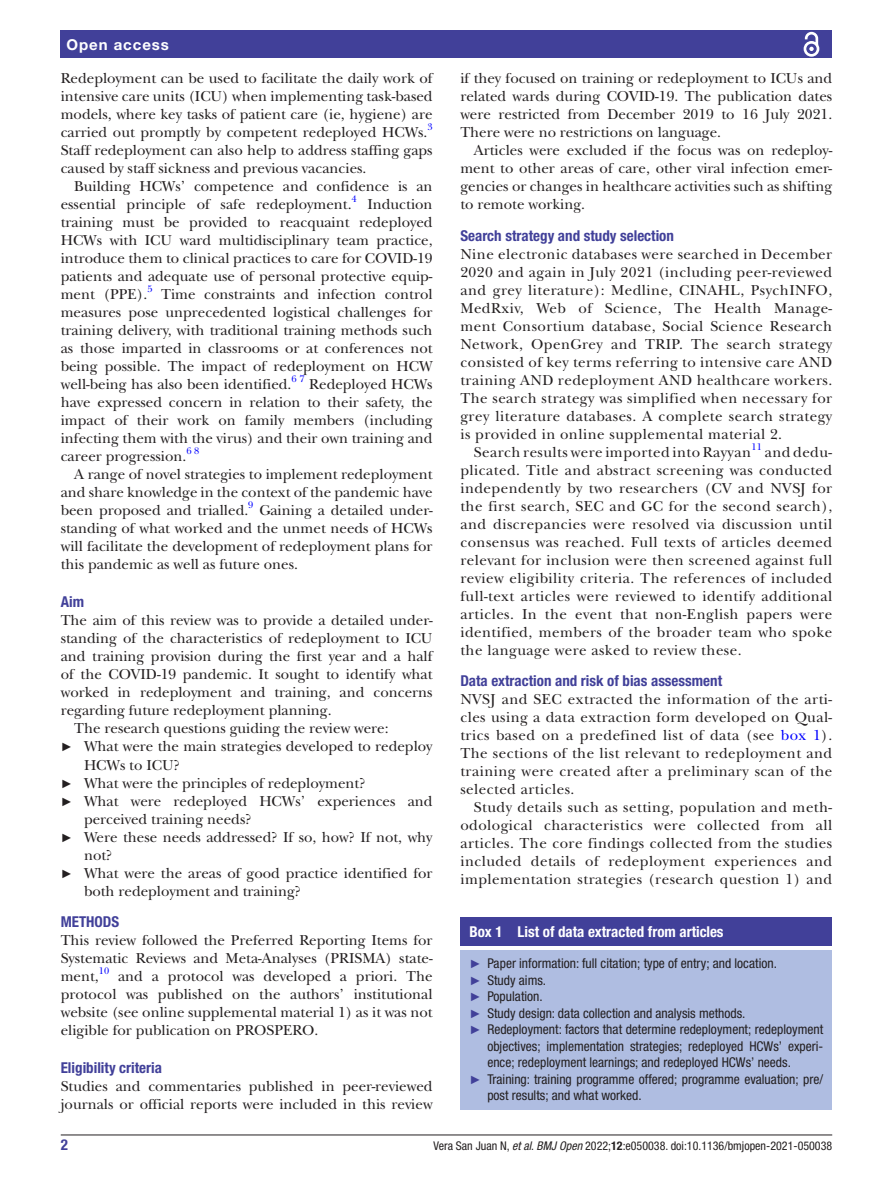
<style>
.page{position:relative;width:893px;height:1191px;background:#fff}
.page>*{position:absolute;margin:0;border:0;box-sizing:border-box;transform-origin:0 0}
.t1{font:15px/18px "New Baskerville";color:#231f20;text-align:justify}
.t2{font:15px "New Baskerville";letter-spacing:.03em;color:#231f20}
.t3{font:700 condensed 15px "Helvetica Neue LT Std";color:#414099}
.t4{font:700 condensed 15px "Helvetica Neue LT Std";color:#fff}
.t5{font:700 15px "Helvetica Neue LT Std";letter-spacing:.065em;color:#fff}
.t6{font:condensed 13.5px "Helvetica Neue LT Std";color:#231f20}
.t7{font:condensed 12px "Helvetica Neue LT Std";color:#231f20}
.t8{font:9.9px "New Baskerville";color:#00f}
.s1{font-family:"Arial";font-size:12px}
.s2{color:#00f}
.s3{font-family:"Arial";font-stretch:normal;font-size:12px;color:#414099}
.s4{font-style:italic}
.s5{font-weight:700}
</style>
<div class="page">
<hr style="left:61px;top:1134px;width:771px;height:1px;background:#231f20">
<div style="left:61px;top:31px;width:771px;height:27px;background:#414099"></div>
<svg style="left:803px;top:31px;width:17px;height:26px"></svg>
<div style="left:460px;top:917px;width:372px;height:28px;background:#414099"></div>
<div style="left:460px;top:949px;width:372px;height:160px;background:#afbde1"></div>
<p class="t5" style="left:66px;top:35px;width:104px">Open access</p>
<p class="t1" style="left:61px;top:69px;width:373px">Redeployment can be used to facilitate the daily work of intensive care units (ICU) when implementing task-based models, where key tasks of patient care (ie, hygiene) are carried out promptly by competent redeployed HCWs.</p>
<p class="t8" style="left:427px;top:121px;width:7px">3</p>
<p class="t1" style="left:61px;top:141px;width:373px">Staff redeployment can also help to address staffing gaps caused by staff sickness and previous vacancies.</p>
<p class="t1" style="left:61px;top:177px;width:373px;text-indent:14px">Building HCWs’ competence and confidence is an essential principle of safe redeployment.</p>
<p class="t8" style="left:352px;top:193px;width:7px">4</p>
<p class="t1" style="left:61px;top:195px;width:373px;text-indent:307px">Induction training must be provided to reacquaint redeployed HCWs with ICU ward multidisciplinary team practice, introduce them to clinical practices to care for COVID-19 patients and adequate use of personal protective equip&shy;ment (PPE).</p>
<p class="t8" style="left:147px;top:283px;width:7px">5</p>
<p class="t1" style="left:61px;top:285px;width:373px;text-indent:100px">Time constraints and infection control measures pose unprecedented logistical challenges for training delivery, with traditional training methods such as those imparted in classrooms or at conferences not being possible. The impact of redeployment on HCW well-being has also been identified.</p>
<p class="t8" style="left:291px;top:373px;width:15px">6 7</p>
<p class="t1" style="left:61px;top:375px;width:373px;text-indent:249px">Redeployed HCWs have expressed concern in relation to their safety, the impact of their work on family members (including infecting them with the virus) and their own training and career progression.<sup>6</sup> <sup>8</sup></p>
<p class="t1" style="left:61px;top:465px;width:373px;text-indent:14px">A range of novel strategies to implement redeployment and share knowledge in the context of the pandemic have been proposed and trialled.</p>
<p class="t8" style="left:248px;top:499px;width:7px">9</p>
<p class="t1" style="left:61px;top:501px;width:373px;text-indent:199px">Gaining a detailed under&shy;standing of what worked and the unmet needs of HCWs will facilitate the development of redeployment plans for this pandemic as well as future ones.</p>
<p class="t3" style="left:61px;top:593px;width:25px">Aim</p>
<p class="t1" style="left:61px;top:611px;width:373px">The aim of this review was to provide a detailed under-</p>
<p class="t1" style="left:61px;top:629px;width:373px">standing of the characteristics of redeployment to ICU</p>
<p class="t1" style="left:61px;top:647px;width:373px">and training provision during the first year and a half</p>
<p class="t1" style="left:61px;top:665px;width:373px">of the COVID-19 pandemic. It sought to identify what</p>
<p class="t1" style="left:61px;top:683px;width:373px">worked in redeployment and training, and concerns</p>
<p class="t1" style="left:61px;top:701px;width:272px">regarding future redeployment planning.</p>
<p class="t1" style="left:74px;top:719px;width:316px">The research questions guiding the review were:</p>
<p class="t1" style="left:61px;top:737px;width:373px"><span class="s1">►</span> What were the main strategies developed to redeploy</p>
<p class="t1" style="left:84px;top:755px;width:97px">HCWs to ICU?</p>
<p class="t1" style="left:61px;top:773px;width:306px"><span class="s1">►</span> What were the principles of redeployment?</p>
<p class="t1" style="left:61px;top:791px;width:373px"><span class="s1">►</span> What were redeployed HCWs’ experiences and</p>
<p class="t1" style="left:84px;top:809px;width:169px">perceived training needs?</p>
<p class="t1" style="left:61px;top:827px;width:373px"><span class="s1">►</span> Were these needs addressed? If so, how? If not, why</p>
<p class="t1" style="left:84px;top:845px;width:30px">not?</p>
<p class="t1" style="left:61px;top:863px;width:373px"><span class="s1">►</span> What were the areas of good practice identified for</p>
<p class="t1" style="left:84px;top:881px;width:218px">both redeployment and training?</p>
<p class="t3" style="left:61px;top:912px;width:60px">METHODS</p>
<p class="t1" style="left:61px;top:931px;width:373px">This review followed the Preferred Reporting Items for Systematic Reviews and Meta-Analyses (PRISMA) state&shy;ment,</p>
<p class="t8" style="left:99px;top:965px;width:12px">10</p>
<p class="t1" style="left:61px;top:967px;width:373px;text-indent:57px">and a protocol was developed a priori. The protocol was published on the authors’ institutional website (see online supplemental material 1) as it was not eligible for publication on PROSPERO.</p>
<p class="t3" style="left:61px;top:1059px;width:103px">Eligibility criteria</p>
<p class="t1" style="left:61px;top:1077px;width:373px">Studies and commentaries published in peer-reviewed journals or official reports were included in this review</p>
<p class="t1" style="left:460px;top:69px;width:373px">if they focused on training or redeployment to ICUs and related wards during COVID-19. The publication dates were restricted from December 2019 to 16 July 2021.<br>There were no restrictions on language.</p>
<p class="t1" style="left:460px;top:141px;width:373px;text-indent:14px">Articles were excluded if the focus was on redeploy&shy;ment to other areas of care, other viral infection emer&shy;gencies or changes in healthcare activities such as shifting to remote working.</p>
<p class="t3" style="left:460px;top:226px;width:215px">Search strategy and study selection</p>
<p class="t2" style="left:460px;top:245px;width:373px">Nine electronic databases were searched in December</p>
<p class="t2" style="left:460px;top:263px;width:373px">2020 and again in July 2021 (including peer-reviewed</p>
<p class="t2" style="left:460px;top:281px;width:373px">and grey literature): Medline, CINAHL, PsychINFO,</p>
<p class="t2" style="left:460px;top:299px;width:373px">MedRxiv, Web of Science, The Health Manage-</p>
<p class="t2" style="left:460px;top:317px;width:373px">ment Consortium database, Social Science Research</p>
<p class="t2" style="left:460px;top:335px;width:373px">Network, OpenGrey and TRIP. The search strategy</p>
<p class="t2" style="left:460px;top:353px;width:373px">consisted of key terms referring to intensive care AND</p>
<p class="t2" style="left:460px;top:371px;width:373px">training AND redeployment AND healthcare workers.</p>
<p class="t2" style="left:460px;top:389px;width:373px">The search strategy was simplified when necessary for</p>
<p class="t2" style="left:460px;top:407px;width:373px">grey literature databases. A complete search strategy</p>
<p class="t2" style="left:460px;top:425px;width:323px">is provided in online supplemental material 2.</p>
<p class="t2" style="left:474px;top:443px;width:279px">Search results were imported into Rayyan</p>
<p class="t8" style="left:751px;top:441px;width:12px">11</p>
<p class="t1" style="left:460px;top:443px;width:373px;text-indent:304px">and dedu&shy;plicated. Title and abstract screening was conducted independently by two researchers (CV and NVSJ for the first search, SEC and GC for the second search), and discrepancies were resolved via discussion until consensus was reached. Full texts of articles deemed relevant for inclusion were then screened against full review eligibility criteria. The references of included full-text articles were reviewed to identify additional articles. In the event that non-English papers were identified, members of the broader team who spoke the language were asked to review these.</p>
<p class="t3" style="left:460px;top:672px;width:263px">Data extraction and risk of bias assessment</p>
<p class="t1" style="left:460px;top:690px;width:373px">NVSJ and SEC extracted the information of the arti&shy;cles using a data extraction form developed on Qual&shy;trics based on a predefined list of data (see <span class="s2">box 1</span>).<br>The sections of the list relevant to redeployment and training were created after a preliminary scan of the selected articles.</p>
<p class="t1" style="left:460px;top:798px;width:373px;text-indent:14px">Study details such as setting, population and meth&shy;odological characteristics were collected from all articles. The core findings collected from the studies included details of redeployment experiences and implementation strategies (research question 1) and</p>
<p class="t4" style="left:469px;top:922px;width:256px">Box 1 List of data extracted from articles</p>
<p class="t6" style="left:469px;top:955px;width:309px"><span class="s3">►</span> Paper information: full citation; type of entry; and location.</p>
<p class="t6" style="left:469px;top:972px;width:78px"><span class="s3">►</span> Study aims.</p>
<p class="t6" style="left:469px;top:988px;width:75px"><span class="s3">►</span> Population.</p>
<p class="t6" style="left:469px;top:1005px;width:278px"><span class="s3">►</span> Study design: data collection and analysis methods.</p>
<p class="t6" style="left:469px;top:1021px;width:355px"><span class="s3">►</span> Redeployment: factors that determine redeployment; redeployment</p>
<p class="t6" style="left:487px;top:1038px;width:337px">objectives; implementation strategies; redeployed HCWs’ experi-</p>
<p class="t6" style="left:487px;top:1054px;width:305px">ence; redeployment learnings; and redeployed HCWs’ needs.</p>
<p class="t6" style="left:469px;top:1071px;width:355px"><span class="s3">►</span> Training: training programme offered; programme evaluation; pre/</p>
<p class="t6" style="left:487px;top:1087px;width:156px">post results; and what worked.</p>
<p class="t3" style="left:61px;top:1135px;width:9px">2</p>
<p class="t7" style="left:434px;top:1138px;width:400px">Vera San Juan N, <span class="s4">et al</span>. <span class="s4">BMJ Open</span> 2022;<span class="s5">12</span>:e050038. doi:10.1136/bmjopen-2021-050038</p>
</div>
